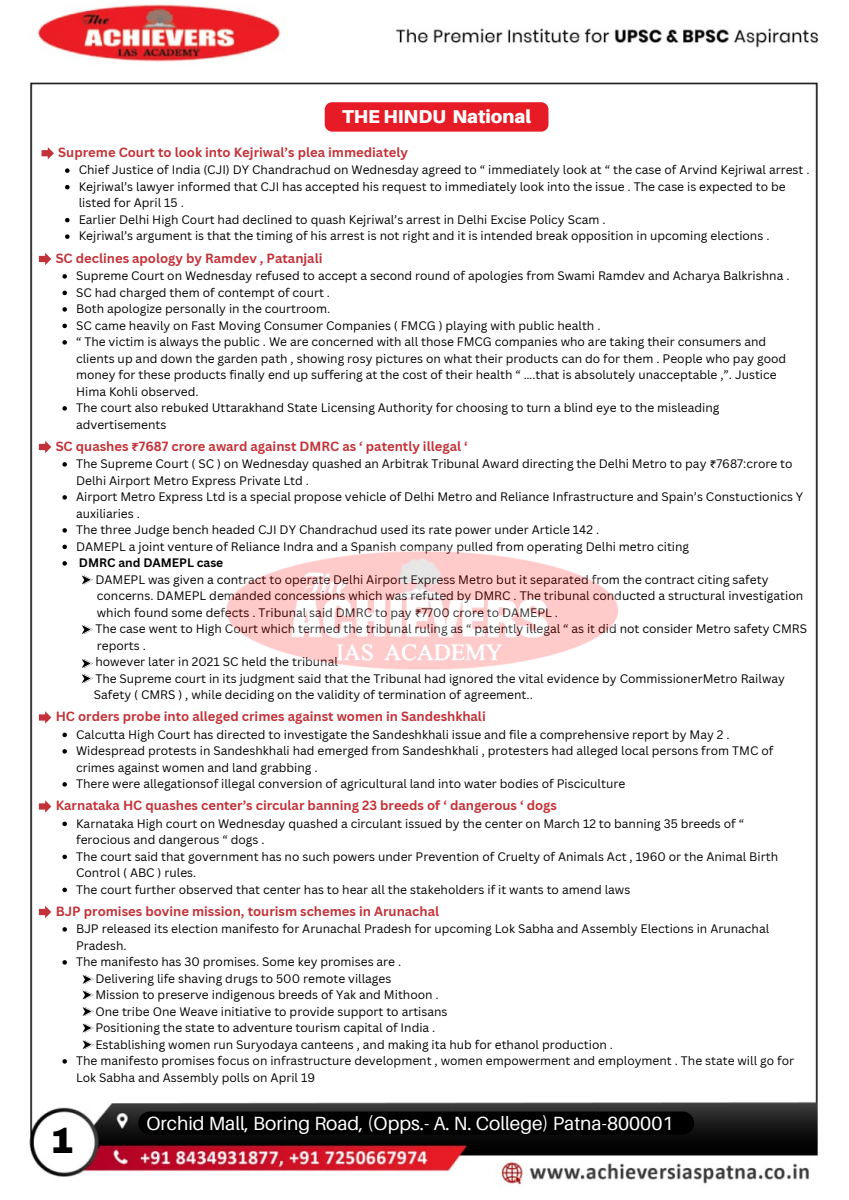
<style>
.page{position:relative;width:849px;height:1200px;background:#fff}
.page>*{position:absolute;margin:0;border:0;box-sizing:border-box;transform-origin:0 0}
.t1{font:900 36px "Archivo";color:#000}
.t2{font:19.1px "Aileron";color:#fff}
.t3{font:900 18.6px "Aileron";color:#fff}
.t4{font:700 13px "Canva Sans";color:#c33238}
.t5{font:12px/16.5px "Canva Sans";color:#000}
.t6{font:700 12px "Canva Sans";color:#000}
.s1{font-family:"Noto Sans Gurmukhi"}
</style>
<div class="page">
<img style="left:29px;top:4px;width:790px;height:1181px">
<svg style="left:62px;top:462px;width:5px;height:5px"></svg>
<svg style="left:62px;top:495px;width:5px;height:5px"></svg>
<svg style="left:62px;top:528px;width:5px;height:5px"></svg>
<svg style="left:62px;top:545px;width:5px;height:4px"></svg>
<svg style="left:62px;top:561px;width:5px;height:5px"></svg>
<img style="left:207px;top:521px;width:433px;height:183px">
<svg style="left:42px;top:147px;width:12px;height:12px"></svg>
<svg style="left:39px;top:253px;width:12px;height:12px"></svg>
<svg style="left:39px;top:441px;width:12px;height:12px"></svg>
<svg style="left:82px;top:575px;width:11px;height:9px"></svg>
<svg style="left:65px;top:168px;width:5px;height:5px"></svg>
<svg style="left:65px;top:185px;width:5px;height:4px"></svg>
<svg style="left:65px;top:218px;width:5px;height:4px"></svg>
<svg style="left:65px;top:234px;width:5px;height:5px"></svg>
<svg style="left:324px;top:102px;width:224px;height:30px;background:#e7212c"></svg>
<div style="left:138px;top:1112px;width:556px;height:23px;background:#000;border-radius:12px"></div>
<svg style="left:62px;top:274px;width:5px;height:5px"></svg>
<svg style="left:62px;top:291px;width:5px;height:4px"></svg>
<svg style="left:62px;top:307px;width:5px;height:5px"></svg>
<svg style="left:62px;top:324px;width:5px;height:4px"></svg>
<svg style="left:62px;top:340px;width:5px;height:5px"></svg>
<svg style="left:62px;top:406px;width:5px;height:5px"></svg>
<svg style="left:82px;top:625px;width:11px;height:9px"></svg>
<svg style="left:82px;top:659px;width:11px;height:9px"></svg>
<svg style="left:82px;top:674px;width:11px;height:9px"></svg>
<svg style="left:39px;top:711px;width:12px;height:13px"></svg>
<svg style="left:62px;top:733px;width:5px;height:4px"></svg>
<svg style="left:62px;top:749px;width:5px;height:5px"></svg>
<svg style="left:62px;top:782px;width:5px;height:5px"></svg>
<svg style="left:39px;top:800px;width:12px;height:13px"></svg>
<svg style="left:62px;top:822px;width:5px;height:4px"></svg>
<svg style="left:62px;top:855px;width:5px;height:4px"></svg>
<svg style="left:62px;top:888px;width:5px;height:4px"></svg>
<svg style="left:39px;top:906px;width:12px;height:12px"></svg>
<svg style="left:62px;top:927px;width:5px;height:5px"></svg>
<svg style="left:62px;top:960px;width:5px;height:5px"></svg>
<svg style="left:62px;top:1059px;width:5px;height:5px"></svg>
<svg style="left:82px;top:975px;width:12px;height:9px"></svg>
<svg style="left:82px;top:991px;width:12px;height:9px"></svg>
<svg style="left:82px;top:1007px;width:12px;height:9px"></svg>
<svg style="left:82px;top:1024px;width:12px;height:9px"></svg>
<svg style="left:82px;top:1040px;width:12px;height:9px"></svg>
<h3 class="t3" style="left:342px;top:105px;width:190px">THE HINDU National</h3>
<p class="t4" style="left:58px;top:143px;width:351px">Supreme Court to look into Kejriwal’s plea immediately</p>
<p class="t5" style="left:79px;top:161px;width:732px">Chief Justice of India (CJI) DY Chandrachud on Wednesday agreed to “ immediately look at “ the case of Arvind Kejriwal arrest .</p>
<p class="t5" style="left:79px;top:178px;width:708px">Kejriwal’s lawyer informed that CJI has accepted his request to immediately look into the issue . The case is expected to be listed for April 15 .</p>
<p class="t5" style="left:79px;top:211px;width:528px">Earlier Delhi High Court had declined to quash Kejriwal’s arrest in Delhi Excise Policy Scam .</p>
<p class="t5" style="left:79px;top:227px;width:692px">Kejriwal’s argument is that the timing of his arrest is not right and it is intended break opposition in upcoming elections .</p>
<p class="t4" style="left:56px;top:249px;width:268px">SC declines apology by Ramdev , Patanjali</p>
<p class="t5" style="left:76px;top:267px;width:714px">Supreme Court on Wednesday refused to accept a second round of apologies from Swami Ramdev and Acharya Balkrishna .</p>
<p class="t5" style="left:76px;top:284px;width:255px">SC had charged them of contempt of court .</p>
<p class="t5" style="left:76px;top:300px;width:255px">Both apologize personally in the courtroom.</p>
<p class="t5" style="left:76px;top:317px;width:525px">SC came heavily on Fast Moving Consumer Companies ( FMCG ) playing with public health .</p>
<p class="t5" style="left:76px;top:333px;width:711px">“ The victim is always the public . We are concerned with all those FMCG companies who are taking their consumers and clients up and down the garden path , showing rosy pictures on what their products can do for them . People who pay good money for these products finally end up suffering at the cost of their health “ ….that is absolutely unacceptable ,”. Justice Hima Kohli observed.</p>
<p class="t5" style="left:76px;top:399px;width:644px">The court also rebuked Uttarakhand State Licensing Authority for choosing to turn a blind eye to the misleading advertisements</p>
<h1 class="t4" style="left:56px;top:437px;width:413px">SC quashes <span class="s1">₹</span>7687 crore award against DMRC as ‘ patently illegal ‘</h1>
<p class="t5" style="left:76px;top:455px;width:717px">The Supreme Court ( SC ) on Wednesday quashed an Arbitrak Tribunal Award directing the Delhi Metro to pay <span class="s1">₹</span>7687:crore to<br>Delhi Airport Metro Express Private Ltd .</p>
<p class="t5" style="left:76px;top:488px;width:728px">Airport Metro Express Ltd is a special propose vehicle of Delhi Metro and Reliance Infrastructure and Spain’s Constuctionics Y auxiliaries .</p>
<p class="t5" style="left:76px;top:521px;width:524px">The three Judge bench headed CJI DY Chandrachud used its rate power under Article 142 .</p>
<p class="t5" style="left:76px;top:538px;width:614px">DAMEPL a joint venture of Reliance Indra and a Spanish company pulled from operating Delhi metro citing</p>
<p class="t6" style="left:79px;top:554px;width:146px">DMRC and DAMEPL case</p>
<p class="t5" style="left:95px;top:571px;width:674px">DAMEPL was given a contract to operate Delhi Airport Express Metro but it separated from the contract citing safety</p>
<h3 class="t5" style="left:97px;top:587px;width:707px">concerns. DAMEPL demanded concessions which was refuted by DMRC . The tribunal conducted a structural investigation</h3>
<p class="t5" style="left:97px;top:604px;width:462px">which found some defects . Tribunal said DMRC to pay <span class="s1">₹</span>7700 crore to DAMEPL .</p>
<p class="t5" style="left:95px;top:620px;width:713px">The case went to High Court which termed the tribunal ruling as “ patently illegal “ as it did not consider Metro safety CMRS</p>
<p class="t5" style="left:97px;top:637px;width:50px">reports .</p>
<p class="t5" style="left:95px;top:653px;width:244px">however later in 2021 SC held the tribunal</p>
<h3 class="t5" style="left:95px;top:670px;width:691px">The Supreme court in its judgment said that the Tribunal had ignored the vital evidence by CommissionerMetro Railway</h3>
<p class="t5" style="left:94px;top:686px;width:440px">Safety ( CMRS ) , while deciding on the validity of termination of agreement..</p>
<p class="t4" style="left:56px;top:708px;width:431px">HC orders probe into alleged crimes against women in Sandeshkhali</p>
<p class="t5" style="left:76px;top:726px;width:654px">Calcutta High Court has directed to investigate the Sandeshkhali issue and file a comprehensive report by May 2 .</p>
<p class="t5" style="left:76px;top:742px;width:698px">Widespread protests in Sandeshkhali had emerged from Sandeshkhali , protesters had alleged local persons from TMC of crimes against women and land grabbing .</p>
<p class="t5" style="left:76px;top:775px;width:550px">There were allegationsof illegal conversion of agricultural land into water bodies of Pisciculture</p>
<p class="t4" style="left:56px;top:797px;width:502px">Karnataka HC quashes center’s circular banning 23 breeds of ‘ dangerous ‘ dogs</p>
<p class="t5" style="left:76px;top:815px;width:669px">Karnataka High court on Wednesday quashed a circulant issued by the center on March 12 to banning 35 breeds of “ ferocious and dangerous “ dogs .</p>
<p class="t5" style="left:76px;top:848px;width:703px">The court said that government has no such powers under Prevention of Cruelty of Animals Act , 1960 or the Animal Birth<br>Control ( ABC ) rules.</p>
<p class="t5" style="left:76px;top:881px;width:555px">The court further observed that center has to hear all the stakeholders if it wants to amend laws</p>
<p class="t4" style="left:56px;top:902px;width:385px">BJP promises bovine mission, tourism schemes in Arunachal</p>
<h3 class="t5" style="left:76px;top:920px;width:694px">BJP released its election manifesto for Arunachal Pradesh for upcoming Lok Sabha and Assembly Elections in Arunachal<br>Pradesh.</h3>
<p class="t5" style="left:76px;top:953px;width:326px">The manifesto has 30 promises. Some key promises are .</p>
<p class="t5" style="left:95px;top:970px;width:297px">Delivering life shaving drugs to 500 remote villages</p>
<p class="t5" style="left:95px;top:986px;width:345px">Mission to preserve indigenous breeds of Yak and Mithoon .</p>
<h3 class="t5" style="left:95px;top:1003px;width:353px">One tribe One Weave initiative to provide support to artisans</h3>
<p class="t5" style="left:95px;top:1019px;width:341px">Positioning the state to adventure tourism capital of India .</p>
<p class="t5" style="left:95px;top:1036px;width:519px">Establishing women run Suryodaya canteens , and making ita hub for ethanol production .</p>
<p class="t5" style="left:76px;top:1052px;width:719px">The manifesto promises focus on infrastructure development , women empowerment and employment . The state will go for<br>Lok Sabha and Assembly polls on April 19</p>
<p class="t1" style="left:50px;top:1122px;width:26px">1</p>
<p class="t2" style="left:146px;top:1111px;width:528px">Orchid Mall, Boring Road, (Opps.- A. N. College) Patna-800001</p>
</div>
